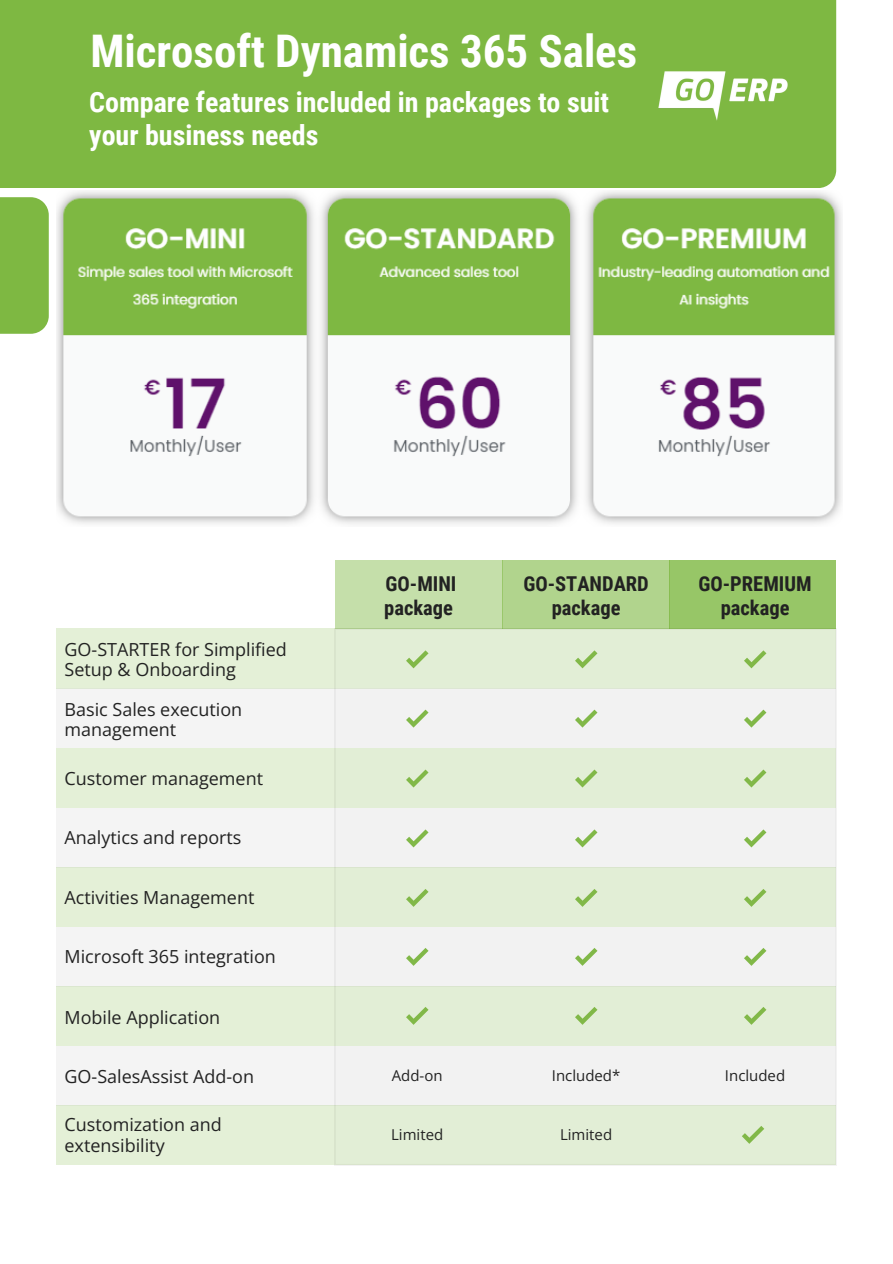
<style>
.page{position:relative;width:893px;height:1264px;background:#fff}
.page>*{position:absolute;margin:0;border:0;box-sizing:border-box;transform-origin:0 0}
.t1{font:700 45px "Roboto Condensed";color:#fff}
.t2{font:700 27.9px/32.5px "Roboto Condensed";color:#fff}
.t3{font:700 20.55px/23.5px "Roboto Condensed";color:#222;text-align:center}
.t4{font:18px/20.2px "Open Sans";color:#222}
.t5{font:15px "Open Sans";color:#222}
</style>
<div class="page">
<div style="left:669px;top:560px;width:167px;height:68px;background:#97c667"></div>
<div style="left:502px;top:560px;width:167px;height:68px;background:#b1d48d"></div>
<div style="left:56px;top:628px;width:780px;height:60px;background:#e4f0d7"></div>
<div style="left:335px;top:560px;width:167px;height:68px;background:#c5dfaa"></div>
<div style="left:0;top:197px;width:49px;height:137px;background:#7eb842"></div>
<div style="left:56px;top:688px;width:780px;height:60px;background:#f4f4f4"></div>
<div style="left:0;top:0;width:836px;height:188px;background:#7eb842"></div>
<img style="left:658px;top:71px;width:129px;height:50px">
<div style="left:56px;top:748px;width:780px;height:60px;background:#e4f0d7"></div>
<div style="left:56px;top:808px;width:780px;height:59px;background:#f4f4f4"></div>
<div style="left:56px;top:867px;width:780px;height:60px;background:#e4f0d7"></div>
<div style="left:56px;top:927px;width:780px;height:59px;background:#f4f4f4"></div>
<div style="left:56px;top:986px;width:780px;height:59px;background:#e4f0d7"></div>
<div style="left:56px;top:1045px;width:780px;height:60px;background:#f4f4f4"></div>
<div style="left:56px;top:1105px;width:780px;height:59px;background:#e4f0d7"></div>
<svg style="left:335px;top:628px;width:501px;height:536px"></svg>
<img style="left:56px;top:191px;width:786px;height:333px">
<p class="t1" style="left:90px;top:25px;width:548px">Microsoft Dynamics 365 Sales</p>
<p class="t2" style="left:89px;top:86px;width:521px">Compare features included in packages to suit your business needs</p>
<p class="t4" style="left:65px;top:638px;width:224px">GO-STARTER for Simplified<br>Setup &amp; Onboarding</p>
<p class="t4" style="left:65px;top:698px;width:179px">Basic Sales execution management</p>
<p class="t4" style="left:65px;top:767px;width:200px">Customer management</p>
<p class="t4" style="left:65px;top:827px;width:178px">Analytics and reports</p>
<p class="t4" style="left:65px;top:886px;width:191px">Activities Management</p>
<p class="t4" style="left:65px;top:946px;width:213px">Microsoft 365 integration</p>
<p class="t4" style="left:65px;top:1006px;width:157px">Mobile Application</p>
<p class="t3" style="left:384px;top:572px;width:74px;text-align:left">GO-MINI package</p>
<p class="t3" style="left:523px;top:572px;width:127px">GO-STANDARD package</p>
<p class="t3" style="left:698px;top:572px;width:115px">GO-PREMIUM package</p>
<p class="t4" style="left:65px;top:1066px;width:191px">GO-SalesAssist Add-on</p>
<p class="t5" style="left:392px;top:1064px;width:52px">Add-on</p>
<p class="t5" style="left:552px;top:1064px;width:70px">Included*</p>
<p class="t5" style="left:724px;top:1064px;width:62px">Included</p>
<p class="t4" style="left:65px;top:1114px;width:159px">Customization and extensibility</p>
<p class="t5" style="left:391px;top:1123px;width:54px">Limited</p>
<p class="t5" style="left:560px;top:1123px;width:54px">Limited</p>
</div>
